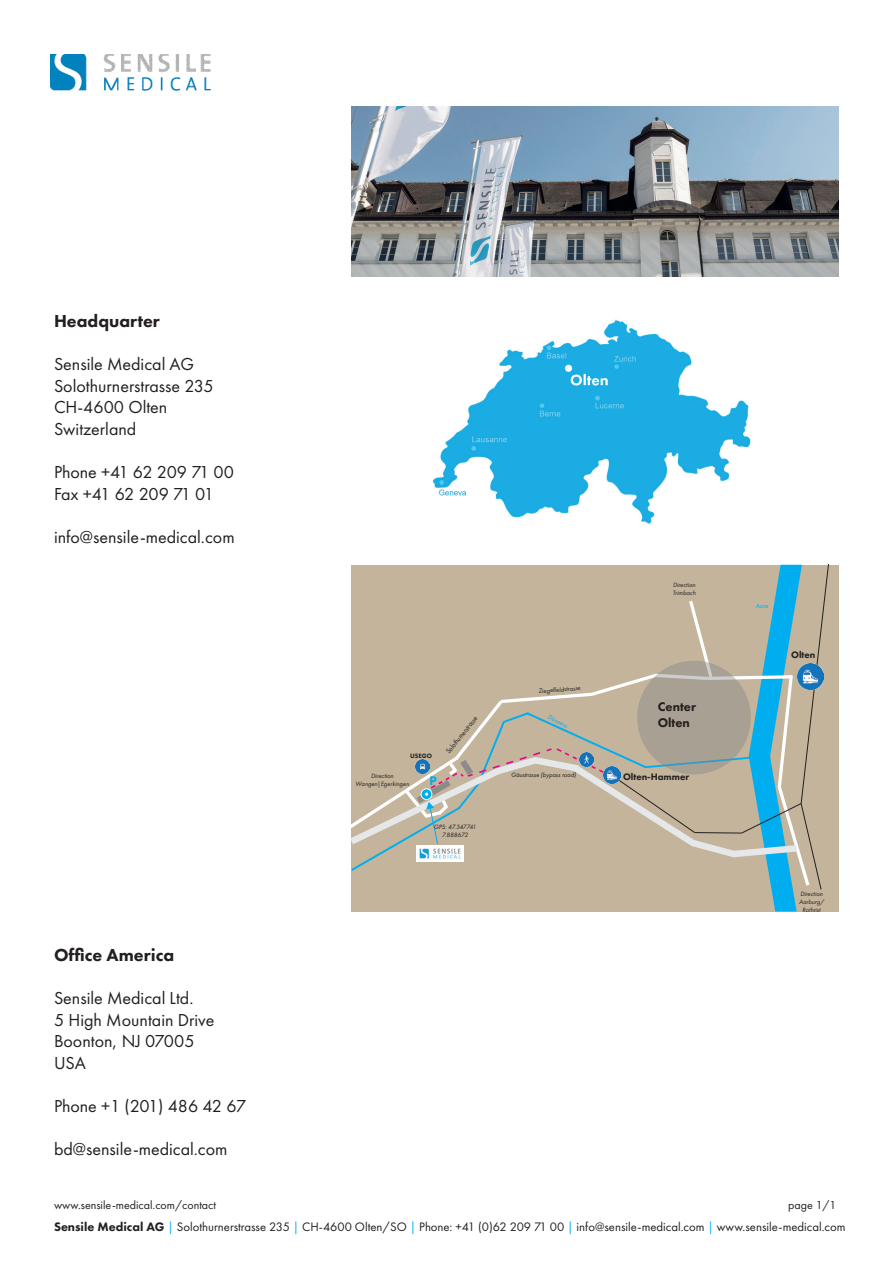
<style>
.page{position:relative;width:893px;height:1263px;background:#fff}
.page>*{position:absolute;margin:0;border:0;box-sizing:border-box;transform-origin:0 0}
.t1{font:18px/21.6px "Futura PT";color:#231f20}
.t2{font:18px/21.6px "Futura PT";letter-spacing:-.025em;color:#231f20}
.t3{font:800 18px "Futura PT";color:#231f20}
.t4{font:800 13.05px/15.6px "Futura PT";color:#231f20}
.t5{font:800 13.05px "Futura PT";color:#00aeef}
.t6{font:12.75px "Futura PT";color:#231f20}
.t7{font:12px "Futura PT";color:#231f20}
.t8{font:800 9.75px "Futura PT";color:#231f20}
.t9{font:italic 7.5px "Futura PT";color:#231f20;scale:.87 1}
.t10{font:italic 6.45px/7.8px "Futura PT";color:#231f20;text-align:center}
.t11{font:italic 6.45px/7.8px "Futura PT";letter-spacing:-.035em;color:#231f20;text-align:center}
.t12{font:italic 6.45px "Futura PT";color:#00aeef}
.t13{font:800 6.45px "Futura PT";color:#231f20}
.s1{font-weight:800}
.s2{color:#00aeef}
</style>
<div class="page">
<img style="left:51px;top:54px;width:160px;height:36px">
<img style="left:432px;top:320px;width:319px;height:204px">
<svg style="left:352px;top:565px;width:478px;height:346px;background:#b7b3a1"></svg>
<img style="left:352px;top:106px;width:487px;height:170px">
<p class="t3" style="left:54px;top:310px;width:107px">Headquarter</p>
<p class="t1" style="left:54px;top:353px;width:161px">Sensile Medical AG<br>Solothurnerstrasse 235<br>CH-4600 Olten<br>Switzerland</p>
<p class="t2" style="left:54px;top:461px;width:181px">Phone +41 62 209 71 00<br>Fax +41 62 209 71 01</p>
<p class="t1" style="left:54px;top:526px;width:182px">info@sensile-medical.com</p>
<p class="t3" style="left:54px;top:944px;width:122px">Office America</p>
<p class="t1" style="left:54px;top:987px;width:162px">Sensile Medical Ltd.<br>5 High Mountain Drive<br>Boonton, NJ 07005<br>USA</p>
<p class="t1" style="left:54px;top:1095px;width:194px">Phone +1 (201) 486 42 67</p>
<p class="t1" style="left:54px;top:1138px;width:175px">bd@sensile-medical.com</p>
<p class="t13" style="left:410px;top:752px;width:23px">USEGO</p>
<p class="t10" style="left:356px;top:772px;width:55px">Direction<br>Wangen|Egerkingen</p>
<p class="t5" style="left:429px;top:773px;width:9px">P</p>
<p class="t9" style="left:444px;top:750px;width:54px;rotate:-51deg">Solothurnerstrasse</p>
<p class="t11" style="left:434px;top:823px;width:44px">GPS: 47.347741<br>7.888672</p>
<p class="t10" style="left:538px;top:687px;width:44px;rotate:-4deg">Ziegelfeldstrasse</p>
<p class="t12" style="left:550px;top:713px;width:23px;rotate:28deg">Dünnern</p>
<p class="t10" style="left:511px;top:771px;width:66px">Gäustrasse (bypass road)</p>
<p class="t10" style="left:673px;top:581px;width:25px;text-align:left">Direction<br>Trimbach</p>
<p class="t4" style="left:658px;top:699px;width:40px">Center<br>Olten</p>
<p class="t8" style="left:623px;top:771px;width:68px">Olten-Hammer</p>
<p class="t12" style="left:756px;top:602px;width:14px">Aare</p>
<p class="t8" style="left:791px;top:649px;width:26px">Olten</p>
<p class="t10" style="left:799px;top:890px;width:26px">Direction<br>Aarburg/<br>Rothrist</p>
<p class="t7" style="left:54px;top:1198px;width:164px">www.sensile-medical.com/contact</p>
<p class="t7" style="left:788px;top:1198px;width:50px">page 1/1</p>
<p class="t6" style="left:54px;top:1219px;width:793px"><span class="s1">Sensile Medical AG</span> <span class="s2">|</span> Solothurnerstrasse 235 <span class="s2">|</span> CH-4600 Olten/SO <span class="s2">|</span> Phone: +41 (0)62 209 71 00 <span class="s2">|</span> info@sensile-medical.com <span class="s2">|</span> www.sensile-medical.com</p>
</div>
